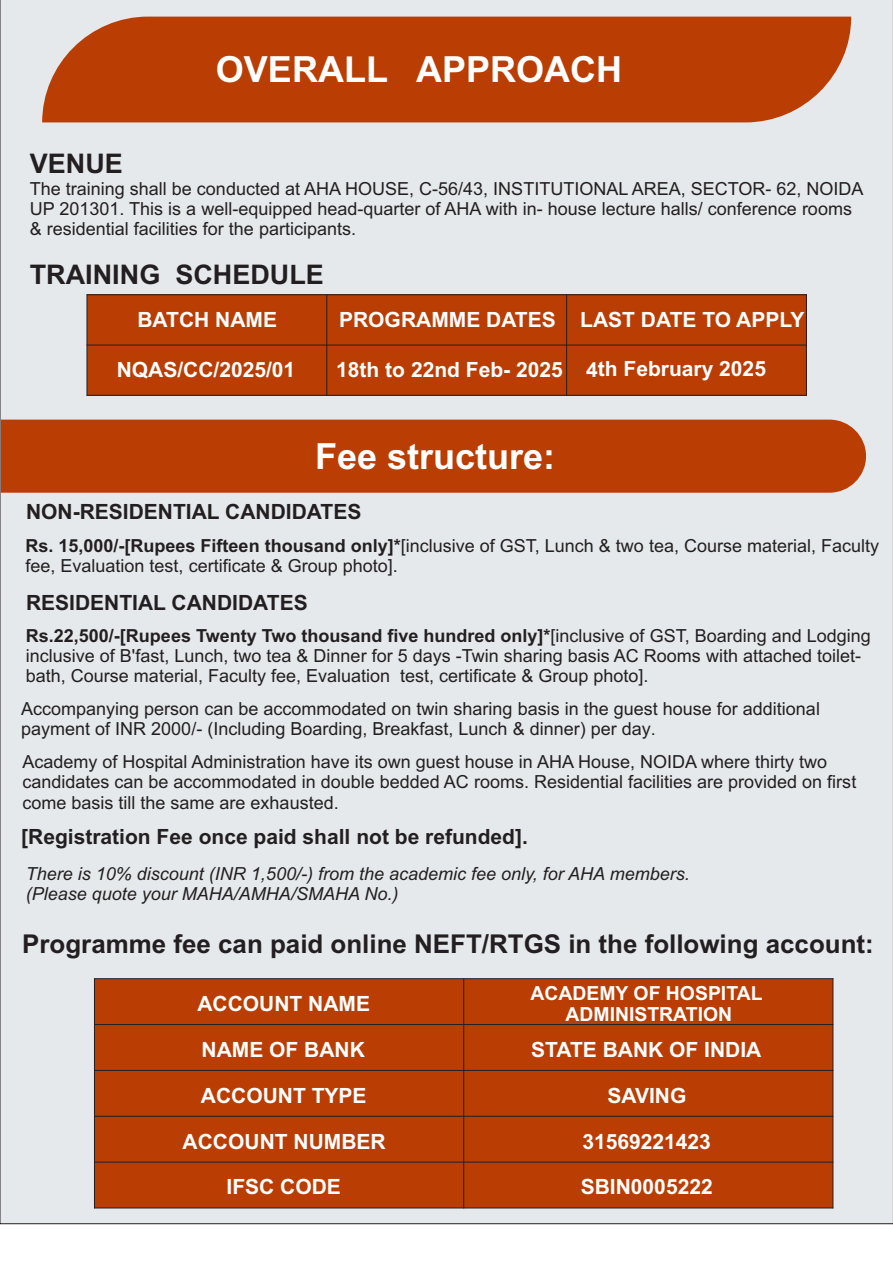
<style>
.page{position:relative;width:893px;height:1262px;background:#fff}
.page>*{position:absolute;margin:0;border:0;box-sizing:border-box;transform-origin:0 0}
.t1{font:700 36px "Arial";color:#fff}
.t2{font:700 27px "Arial";color:#231f20}
.t3{font:700 25.95px "Arial";color:#231f20}
.t4{font:700 21px/45.9px "Arial";color:#fff;text-align:center}
.t5{font:700 21px "Arial";color:#231f20}
.t6{font:700 19.35px/21.6px "Arial";color:#fff;text-align:center}
.t7{font:18px/20.1px "Arial";color:#231f20}
.t8{font:italic 18px/20.1px "Arial";color:#231f20}
.s1{font-style:inherit}
.s2{font-weight:700}
</style>
<div class="page">
<div style="left:0;top:0;width:892px;height:1224px;background:#e6e9ec"></div>
<div style="left:42px;top:17px;width:809px;height:105px;background:#ba3d03"></div>
<div style="left:87px;top:295px;width:240px;height:50px;background:#ba3d03"></div>
<div style="left:327px;top:295px;width:239px;height:50px;background:#ba3d03"></div>
<div style="left:566px;top:295px;width:240px;height:50px;background:#ba3d03"></div>
<div style="left:87px;top:345px;width:240px;height:50px;background:#ba3d03"></div>
<div style="left:327px;top:345px;width:239px;height:50px;background:#ba3d03"></div>
<div style="left:566px;top:345px;width:240px;height:50px;background:#ba3d03"></div>
<hr style="left:87px;top:294px;width:1px;height:102px;background:#231f20">
<hr style="left:326px;top:294px;width:1px;height:102px;background:#231f20">
<hr style="left:566px;top:294px;width:1px;height:102px;background:#231f20">
<hr style="left:806px;top:294px;width:1px;height:102px;background:#231f20">
<hr style="left:87px;top:395px;width:719px;height:1px;background:#231f20">
<hr style="left:87px;top:345px;width:719px;height:1px;background:#231f20">
<hr style="left:87px;top:294px;width:719px;height:1px;background:#231f20">
<div style="left:1px;top:419px;width:865px;height:74px;background:#ba3d03"></div>
<div style="left:94px;top:978px;width:369px;height:46px;background:#ba3d03"></div>
<div style="left:463px;top:978px;width:370px;height:46px;background:#ba3d03"></div>
<div style="left:94px;top:1024px;width:369px;height:46px;background:#ba3d03"></div>
<div style="left:463px;top:1024px;width:370px;height:46px;background:#ba3d03"></div>
<div style="left:94px;top:1070px;width:369px;height:46px;background:#ba3d03"></div>
<div style="left:463px;top:1070px;width:370px;height:46px;background:#ba3d03"></div>
<div style="left:94px;top:1116px;width:369px;height:46px;background:#ba3d03"></div>
<div style="left:463px;top:1116px;width:370px;height:46px;background:#ba3d03"></div>
<div style="left:94px;top:1162px;width:369px;height:46px;background:#ba3d03"></div>
<div style="left:463px;top:1162px;width:370px;height:46px;background:#ba3d03"></div>
<hr style="left:94px;top:978px;width:1px;height:230px;background:#231f20">
<hr style="left:463px;top:978px;width:1px;height:230px;background:#231f20">
<hr style="left:832px;top:978px;width:1px;height:230px;background:#231f20">
<hr style="left:94px;top:1207px;width:739px;height:1px;background:#231f20">
<hr style="left:94px;top:1161px;width:739px;height:1px;background:#231f20">
<hr style="left:94px;top:1115px;width:739px;height:1px;background:#231f20">
<hr style="left:94px;top:1070px;width:739px;height:1px;background:#231f20">
<hr style="left:94px;top:1024px;width:739px;height:1px;background:#231f20">
<hr style="left:94px;top:978px;width:739px;height:1px;background:#231f20">
<h1 class="t1" style="left:216px;top:56px;width:408px">OVERALL APPROACH</h1>
<h2 class="t2" style="left:30px;top:153px;width:95px">VENUE</h2>
<p class="t7" style="left:30px;top:180px;width:835px">The training shall be conducted at AHA HOUSE, C-56/43, INSTITUTIONAL AREA, SECTOR- 62, NOIDA<br>UP 201301. This is a well-equipped head-quarter of AHA with in- house lecture halls/ conference rooms &amp; residential facilities for the participants.</p>
<h2 class="t2" style="left:30px;top:264px;width:296px">TRAINING SCHEDULE</h2>
<p class="t4" style="left:137px;top:299px;width:141px">BATCH NAME</p>
<p class="t4" style="left:339px;top:299px;width:467px">PROGRAMME DATES LAST DATE TO APPLY</p>
<p class="t4" style="left:117px;top:349px;width:180px">NQAS/CC/2025/01</p>
<p class="t4" style="left:336px;top:349px;width:431px">18th to 22nd Feb- 2025 <span class="s1">4</span>th February 2025</p>
<h1 class="t1" style="left:315px;top:442px;width:242px">Fee structure:</h1>
<p class="t5" style="left:26px;top:504px;width:337px">NON-RESIDENTIAL CANDIDATES</p>
<p class="t7" style="left:25px;top:537px;width:855px"><span class="s2">Rs. 15,000/-[Rupees Fifteen thousand only]*</span>[inclusive of GST, Lunch &amp; two tea, Course material, Faculty fee, Evaluation test, certificate &amp; Group photo].</p>
<p class="t5" style="left:26px;top:594px;width:283px">RESIDENTIAL CANDIDATES</p>
<p class="t7" style="left:26px;top:627px;width:846px"><span class="s2">Rs.22,500/-[Rupees Twenty Two thousand five hundred only]*</span>[inclusive of GST, Boarding and Lodging inclusive of B'fast, Lunch, two tea &amp; Dinner for 5 days -Twin sharing basis AC Rooms with attached toilet&shy;bath, Course material, Faculty fee, Evaluation test, certificate &amp; Group photo].</p>
<p class="t7" style="left:21px;top:700px;width:800px">Accompanying person can be accommodated on twin sharing basis in the guest house for additional payment of INR 2000/- (Including Boarding, Breakfast, Lunch &amp; dinner) per day<span class="s1">.</span></p>
<p class="t7" style="left:22px;top:753px;width:835px">Academy of Hospital Administration have its own guest house in AHA House, NOIDA where thirty two candidates can be accommodated in double bedded AC rooms. Residential facilities are provided on first come basis till the same are exhausted.</p>
<p class="t5" style="left:21px;top:828px;width:508px">[Registration Fee once paid shall not be refunded].</p>
<p class="t8" style="left:26px;top:865px;width:665px">There is 10% discount (INR 1,500/-) from the academic fee only, for AHA members. (Please quote your MAHA/AMHA/SMAHA No.)</p>
<h3 class="t3" style="left:22px;top:934px;width:853px">Programme fee can paid online NEFT/RTGS in the following account:</h3>
<p class="t4" style="left:183px;top:982px;width:204px">ACCOUNT NAME<br>NAME OF BANK<br>ACCOUNT TYPE<br>ACCOUNT NUMBER<br>IFSC CODE</p>
<p class="t6" style="left:530px;top:983px;width:234px">ACADEMY OF HOSPITAL<br>ADMINISTRATION</p>
<p class="t4" style="left:531px;top:1028px;width:232px">STATE BANK OF INDIA<br>SAVING<br>31569221423<br>SBIN0005222</p>
</div>
